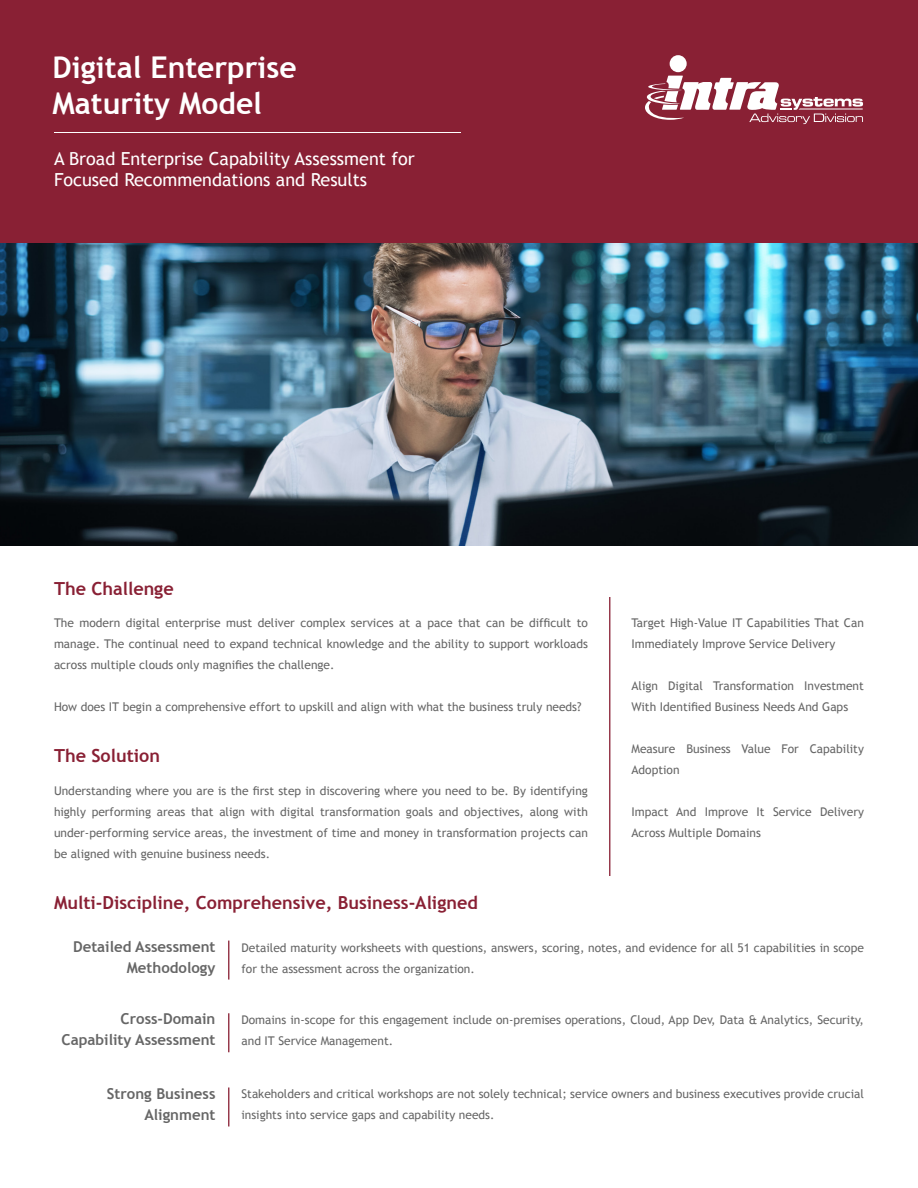
<style>
.page{position:relative;width:918px;height:1188px;background:#fff}
.page>*{position:absolute;margin:0;border:0;box-sizing:border-box;transform-origin:0 0}
.t1{font:700 30px/36px "Trebuchet MS";color:#fff}
.t2{font:18px/21.6px "Trebuchet MS";color:#fff}
.t3{font:700 18px "Trebuchet MS";color:#892034}
.t4{font:700 15px/21px "Trebuchet MS";color:#666;text-align:right}
.t5{font:12px/21px "Trebuchet MS";color:#666}
</style>
<div class="page">
<div style="left:0;top:0;width:918px;height:243px;background:#892034"></div>
<img style="left:0;top:243px;width:918px;height:303px">
<hr style="left:54px;top:132px;width:406px;height:1px;background:#fff">
<div style="left:670px;top:55px;width:17px;height:17px;background:#fff;border-radius:50%"></div>
<svg style="left:645px;top:76px;width:218px;height:48px"></svg>
<hr style="left:609px;top:597px;width:1px;height:279px;background:#892034">
<hr style="left:228px;top:941px;width:2px;height:39px;background:#892034">
<hr style="left:228px;top:1013px;width:2px;height:39px;background:#892034">
<hr style="left:228px;top:1088px;width:2px;height:38px;background:#892034">
<h1 class="t1" style="left:53px;top:49px;width:246px">Digital Enterprise<br>Maturity Model</h1>
<h2 class="t2" style="left:54px;top:148px;width:362px">A Broad Enterprise Capability Assessment for<br>Focused Recommendations and Results</h2>
<h2 class="t3" style="left:54px;top:578px;width:121px">The Challenge</h2>
<p class="t5" style="left:54px;top:613px;width:535px;text-align:justify">The modern digital enterprise must deliver complex services at a pace that can be difficult to manage. The continual need to expand technical knowledge and the ability to support workloads across multiple clouds only magnifies the challenge.</p>
<p class="t5" style="left:54px;top:697px;width:529px">How does IT begin a comprehensive effort to upskill and align with what the business truly needs?</p>
<p class="t5" style="left:632px;top:613px;width:234px">Target High-Value IT Capabilities That Can<br>Immediately Improve Service Delivery</p>
<p class="t5" style="left:632px;top:676px;width:234px">Align Digital Transformation Investment<br>With Identified Business Needs And Gaps</p>
<p class="t5" style="left:632px;top:739px;width:234px">Measure Business Value For Capability<br>Adoption</p>
<p class="t5" style="left:632px;top:802px;width:234px">Impact And Improve It Service Delivery<br>Across Multiple Domains</p>
<h2 class="t3" style="left:54px;top:744px;width:108px">The Solution</h2>
<p class="t5" style="left:54px;top:781px;width:535px;text-align:justify">Understanding where you are is the first step in discovering where you need to be. By identifying highly performing areas that align with digital transformation goals and objectives, along with under-performing service areas, the investment of time and money in transformation projects can be aligned with genuine business needs.</p>
<h2 class="t3" style="left:54px;top:892px;width:425px">Multi-Discipline, Comprehensive, Business-Aligned</h2>
<p class="t5" style="left:242px;top:938px;width:624px">Detailed maturity worksheets with questions, answers, scoring, notes, and evidence for all 51 capabilities in scope for the assessment across the organization.</p>
<p class="t4" style="left:73px;top:936px;width:144px">Detailed Assessment<br>Methodology</p>
<p class="t4" style="left:62px;top:1009px;width:155px">Cross-Domain<br>Capability Assessment</p>
<p class="t4" style="left:107px;top:1083px;width:110px">Strong Business<br>Alignment</p>
<p class="t5" style="left:242px;top:1009px;width:624px">Domains in-scope for this engagement include on-premises operations, Cloud, App Dev, Data &amp; Analytics, Security, and IT Service Management.</p>
<p class="t5" style="left:242px;top:1083px;width:624px">Stakeholders and critical workshops are not solely technical; service owners and business executives provide crucial insights into service gaps and capability needs.</p>
</div>
